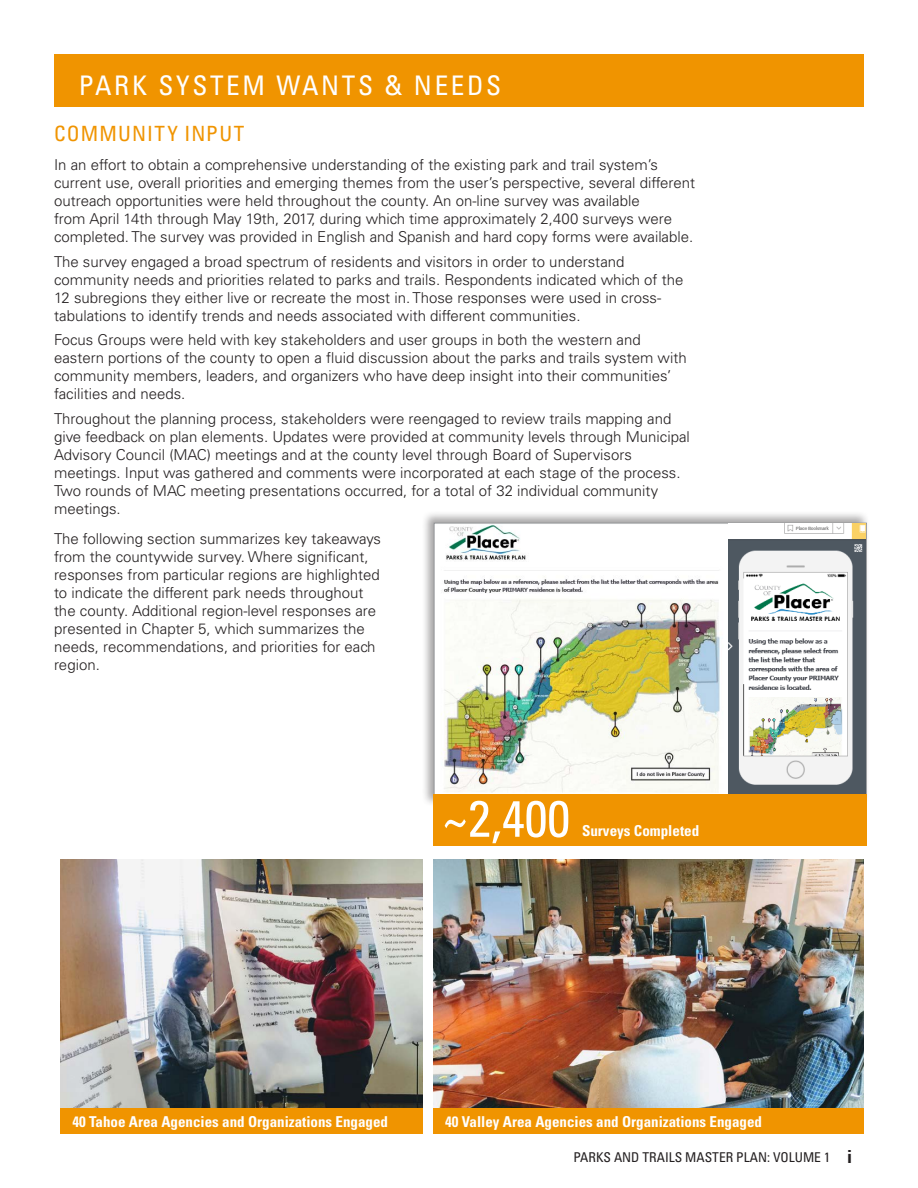
<style>
.page{position:relative;width:918px;height:1188px;background:#fff}
.page>*{position:absolute;margin:0;border:0;box-sizing:border-box;transform-origin:0 0}
.PC_Heading_1{font:condensed 51.15px "Univers";color:#fff}
.t1{font:condensed 27px "Univers";letter-spacing:.1em;color:#fff}
.PC_Header_2_Orange{font:condensed 21px "Univers";letter-spacing:.055em;color:#f09400}
.PC_Subhead_1{font:700 condensed 15.15px "Univers";color:#fff}
.PC_Body_Text_2{font:300 15px/18px "Univers";color:#231f20}
.PC_Subhead_1-2{font:700 condensed 15px "Univers";color:#fff}
.t2{font:condensed 13.5px "Univers";color:#231f20}
.s1{font-weight:700;font-size:18px}
</style>
<div class="page">
<div style="left:54px;top:54px;width:810px;height:53px;background:#f09400"></div>
<div style="left:421px;top:510px;width:449px;height:297px;background:#231f20;opacity:.4"></div>
<img style="left:436px;top:525px;width:292px;height:269px">
<img style="left:728px;top:523px;width:138px;height:271px">
<img style="left:61px;top:860px;width:362px;height:248px">
<img style="left:434px;top:860px;width:430px;height:248px">
<div style="left:434px;top:794px;width:433px;height:52px;background:#f09400"></div>
<div style="left:434px;top:1108px;width:430px;height:26px;background:#f09400"></div>
<div style="left:61px;top:1108px;width:362px;height:26px;background:#f09400"></div>
<h2 class="t1" style="left:79px;top:68px;width:424px">PARK SYSTEM WANTS &amp; NEEDS</h2>
<p class="PC_Header_2_Orange" style="left:54px;top:120px;width:192px">COMMUNITY INPUT</p>
<p class="PC_Body_Text_2" style="left:54px;top:155px;width:643px">In an effort to obtain a comprehensive understanding of the existing park and trail system’s current use, overall priorities and emerging themes from the user’s perspective, several different outreach opportunities were held throughout the county. An on-line survey was available<br>from April 14th through May 19th, 2017, during which time approximately 2,400 surveys were completed. The survey was provided in English and Spanish and hard copy forms were available.</p>
<p class="PC_Body_Text_2" style="left:54px;top:252px;width:631px">The survey engaged a broad spectrum of residents and visitors in order to understand community needs and priorities related to parks and trails. Respondents indicated which of the 12 subregions they either live or recreate the most in. Those responses were used in cross&shy;tabulations to identify trends and needs associated with different communities.</p>
<p class="PC_Body_Text_2" style="left:54px;top:331px;width:634px">Focus Groups were held with key stakeholders and user groups in both the western and eastern portions of the county to open a fluid discussion about the parks and trails system with community members, leaders, and organizers who have deep insight into their communities’ facilities and needs.</p>
<p class="PC_Body_Text_2" style="left:54px;top:410px;width:637px">Throughout the planning process, stakeholders were reengaged to review trails mapping and give feedback on plan elements. Updates were provided at community levels through Municipal Advisory Council (MAC) meetings and at the county level through Board of Supervisors meetings. Input was gathered and comments were incorporated at each stage of the process.<br>Two rounds of MAC meeting presentations occurred, for a total of 32 individual community meetings.</p>
<p class="PC_Body_Text_2" style="left:54px;top:530px;width:329px">The following section summarizes key takeaways from the countywide survey. Where significant, responses from particular regions are highlighted to indicate the different park needs throughout the county. Additional region-level responses are presented in Chapter 5, which summarizes the needs, recommendations, and priorities for each region.</p>
<p class="PC_Heading_1" style="left:442px;top:786px;width:129px">~2,400</p>
<p class="PC_Subhead_1" style="left:582px;top:821px;width:119px">Surveys Completed</p>
<p class="PC_Subhead_1-2" style="left:73px;top:1113px;width:317px">40 Tahoe Area Agencies and Organizations Engaged</p>
<p class="PC_Subhead_1-2" style="left:445px;top:1113px;width:318px">40 Valley Area Agencies and Organizations Engaged</p>
<p class="t2" style="left:573px;top:1149px;width:280px">PARKS AND TRAILS MASTER PLAN: VOLUME 1 <span class="s1">i</span></p>
</div>
